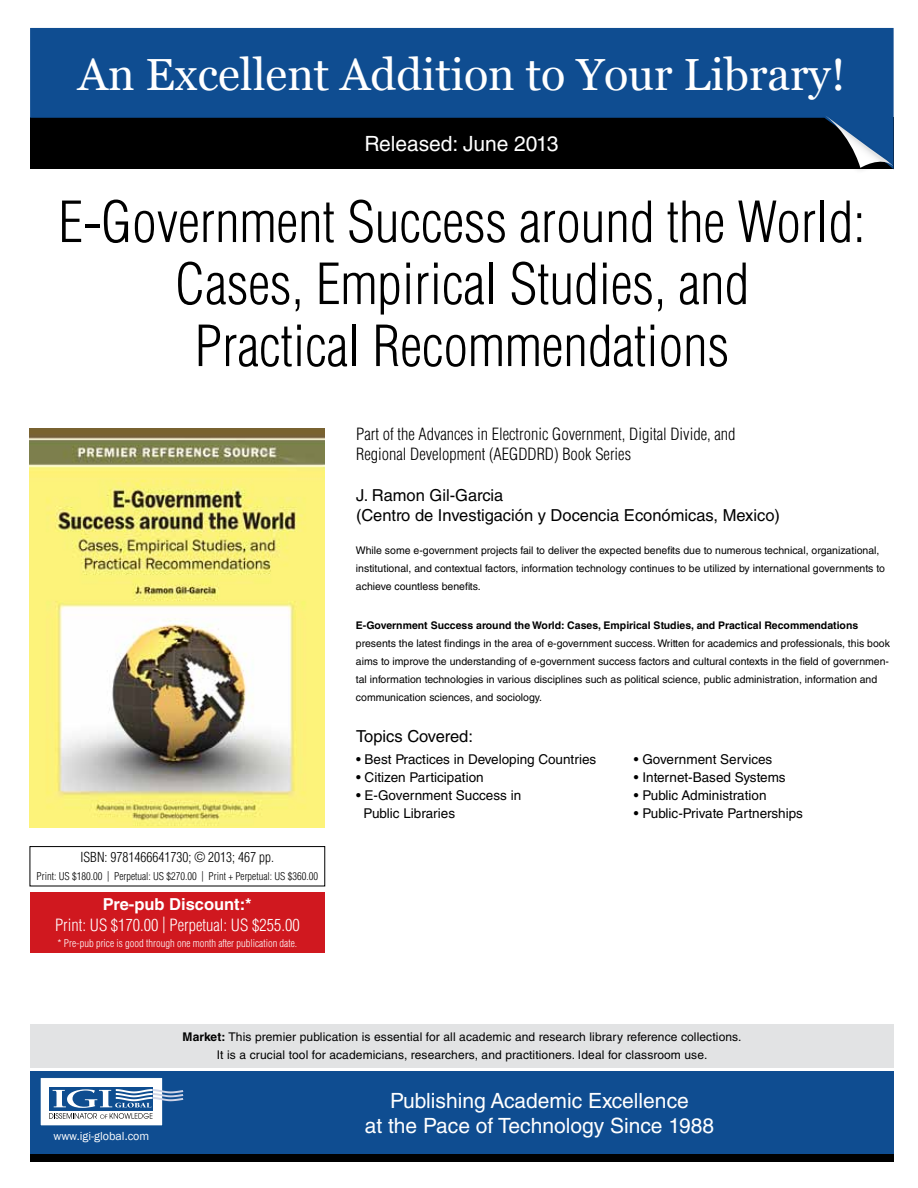
<style>
.page{position:relative;width:918px;height:1188px;background:#fff}
.page>*{position:absolute;margin:0;border:0;box-sizing:border-box;transform-origin:0 0}
.t1{font:300 condensed 55.35px/61.9px "Helvetica LT Std";color:#000;text-align:center}
.t2{font:45px "Vani";color:#fff}
.t3{font:21px/25.2px "Helvetica LT Std";color:#fff;text-align:center}
.t4{font:300 condensed 16.5px/19.8px "Helvetica LT Std";color:#000}
.t5{font:16.5px/19.8px "Helvetica LT Std";color:#000}
.t6{font:300 condensed 16.5px "Helvetica LT Std";color:#fff}
.t7{font:700 16.5px "Helvetica LT Std";color:#fff}
.t8{font:13.5px/18px "Helvetica LT Std";color:#000}
.t9{font:300 condensed 13.5px "Helvetica LT Std";color:#000}
.t10{font:12px/18px "Helvetica LT Std";letter-spacing:.01em;color:#000;text-align:center}
.t11{font:12px "Franklin Gothic";color:#fff}
.t12{font:10.5px/18px "Helvetica LT Std";color:#000}
.t13{font:700 10.5px "Helvetica LT Std";color:#000}
.t14{font:300 condensed 10.5px "Helvetica LT Std";color:#000}
.t15{font:300 condensed 10.5px "Helvetica LT Std";color:#fff}
.s1{font-weight:700}
</style>
<div class="page">
<div style="left:30px;top:846px;width:295px;height:40px;border:1px solid #000"></div>
<div style="left:30px;top:1154px;width:864px;height:8px;background:#000"></div>
<svg style="left:30px;top:28px;width:864px;height:141px;background:#09325f"></svg>
<div style="left:816px;top:111px;width:78px;height:63px;background:#000;opacity:.2"></div>
<svg style="left:824px;top:115px;width:69px;height:53px;background:#2f4d6d"></svg>
<div style="left:30px;top:1071px;width:864px;height:83px;background:#0f4d91"></div>
<div style="left:40px;top:1078px;width:123px;height:48px;background:#fff"></div>
<div style="left:40px;top:1077px;width:123px;height:49px;border:1px solid #0e4d90"></div>
<div style="left:49px;top:1087px;width:103px;height:23px;background:#0e4d90"></div>
<svg style="left:49px;top:1089px;width:134px;height:30px"></svg>
<div style="left:30px;top:892px;width:295px;height:61px;background:#d0181f"></div>
<img style="left:29px;top:428px;width:296px;height:399px">
<div style="left:30px;top:1024px;width:863px;height:44px;background:#e2e3e4"></div>
<h2 class="t2" style="left:78px;top:48px;width:769px">An Excellent Addition to Your Library!</h2>
<h3 class="t3" style="left:364px;top:131px;width:196px">Released: June 2013</h3>
<h1 class="t1" style="left:58px;top:191px;width:809px">E-Government Success around the World:<br>Cases, Empirical Studies, and<br>Practical Recommendations</h1>
<h3 class="t4" style="left:356px;top:424px;width:381px">Part of the Advances in Electronic Government, Digital Divide, and<br>Regional Development (AEGDDRD) Book Series</h3>
<h3 class="t5" style="left:356px;top:485px;width:426px">J. Ramon Gil-Garcia<br>(Centro de Investigación y Docencia Económicas, Mexico)</h3>
<p class="t12" style="left:356px;top:541px;width:531px">While some e-government projects fail to deliver the expected benefits due to numerous technical, organizational, institutional, and contextual factors, information technology continues to be utilized by international governments to achieve countless benefits.</p>
<p class="t13" style="left:356px;top:619px;width:504px">E-Government Success around the World: Cases, Empirical Studies, and Practical Recommendations</p>
<p class="t12" style="left:356px;top:634px;width:536px">presents the latest findings in the area of e-government success. Written for academics and professionals, this book aims to improve the understanding of e-government success factors and cultural contexts in the field of governmen&shy;tal information technologies in various disciplines such as political science, public administration, information and communication sciences, and sociology.</p>
<p class="t9" style="left:81px;top:849px;width:195px">ISBN: 9781466641730; © 2013; 467 pp.</p>
<p class="t14" style="left:37px;top:870px;width:283px">Print: US $180.00 | Perpetual: US $270.00 | Print + Perpetual: US $360.00</p>
<h3 class="t7" style="left:103px;top:894px;width:150px">Pre-pub Discount:*</h3>
<h3 class="t6" style="left:55px;top:915px;width:246px">Print: US $170.00 | Perpetual: US $255.00</h3>
<p class="t15" style="left:58px;top:937px;width:241px">* Pre-pub price is good through one month after publication date.</p>
<h3 class="t5" style="left:356px;top:726px;width:118px">Topics Covered:</h3>
<p class="t8" style="left:356px;top:750px;width:242px">• Best Practices in Developing Countries</p>
<p class="t8" style="left:356px;top:768px;width:129px">• Citizen Participation</p>
<p class="t8" style="left:364px;top:786px;width:159px;text-indent:-8px">• E-Government Success in<br>Public Libraries</p>
<p class="t8" style="left:634px;top:750px;width:140px">• Government Services</p>
<p class="t8" style="left:634px;top:768px;width:153px">• Internet-Based Systems</p>
<p class="t8" style="left:634px;top:786px;width:134px">• Public Administration</p>
<p class="t8" style="left:634px;top:804px;width:171px">• Public-Private Partnerships</p>
<p class="t11" style="left:53px;top:1128px;width:97px">www.igi-global.com</p>
<p class="t10" style="left:183px;top:1028px;width:560px"><span class="s1">Market:</span> This premier publication is essential for all academic and research library reference collections.<br>It is a crucial tool for academicians, researchers, and practitioners. Ideal for classroom use.</p>
<h3 class="t3" style="left:365px;top:1088px;width:351px">Publishing Academic Excellence<br>at the Pace of Technology Since 1988</h3>
</div>
